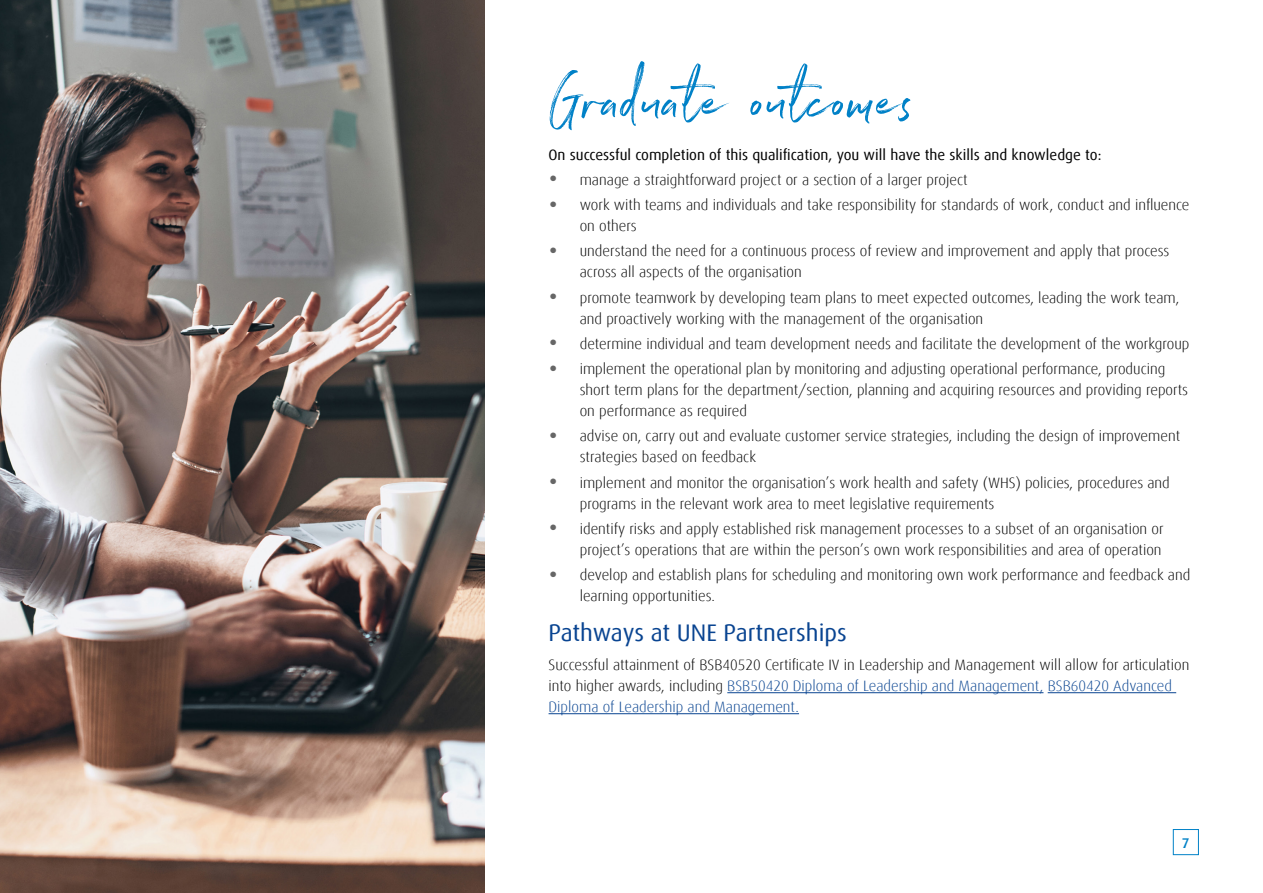
<style>
.page{position:relative;width:1263px;height:893px;background:#fff}
.page>*{position:absolute;margin:0;border:0;box-sizing:border-box;transform-origin:0 0}
.t1{font:69px "Northwell Alt";letter-spacing:.03em;color:#0081c7}
.t2{font:24px "Dax";color:#094491}
.t3{font:300 15px/21px "Dax";color:#000}
.t4{font:15px "Dax";color:#000}
.t5{font:500 14.1px "Dax";color:#0081c7}
.s1{font-weight:400;font-size:29.7px;color:#666}
.s2{color:#094491}
</style>
<div class="page">
<div style="left:1173px;top:829px;width:26px;height:26px;border:1px solid #0081c7"></div>
<img style="left:0;top:0;width:485px;height:893px">
<hr style="left:727px;top:692px;width:316px;height:1px;background:#094491">
<hr style="left:1048px;top:692px;width:128px;height:1px;background:#094491">
<hr style="left:549px;top:713px;width:250px;height:1px;background:#094491">
<p class="t1" style="left:549px;top:51px;width:368px">Graduate outcomes</p>
<p class="t4" style="left:549px;top:146px;width:554px">On successful completion of this qualification, you will have the skills and knowledge to:</p>
<p class="t3" style="left:549px;top:169px;width:421px"><span class="s1">•</span> manage a straightforward project or a section of a larger project</p>
<p class="t3" style="left:580px;top:195px;width:611px;text-indent:-31px"><span class="s1">•</span> work with teams and individuals and take responsibility for standards of work, conduct and influence on others</p>
<p class="t3" style="left:580px;top:241px;width:591px;text-indent:-31px"><span class="s1">•</span> understand the need for a continuous process of review and improvement and apply that process across all aspects of the organisation</p>
<p class="t3" style="left:580px;top:287px;width:601px;text-indent:-31px"><span class="s1">•</span> promote teamwork by developing team plans to meet expected outcomes, leading the work team, and proactively working with the management of the organisation</p>
<p class="t3" style="left:549px;top:333px;width:642px"><span class="s1">•</span> determine individual and team development needs and facilitate the development of the workgroup</p>
<p class="t3" style="left:580px;top:359px;width:610px;text-indent:-31px"><span class="s1">•</span> implement the operational plan by monitoring and adjusting operational performance, producing short term plans for the department/section, planning and acquiring resources and providing reports on performance as required</p>
<p class="t3" style="left:580px;top:426px;width:602px;text-indent:-31px"><span class="s1">•</span> advise on, carry out and evaluate customer service strategies, including the design of improvement strategies based on feedback</p>
<p class="t3" style="left:580px;top:472px;width:592px;text-indent:-31px"><span class="s1">•</span> implement and monitor the organisation’s work health and safety (WHS) policies, procedures and programs in the relevant work area to meet legislative requirements</p>
<p class="t3" style="left:549px;top:518px;width:616px;text-align:right"><span class="s1">•</span> identify risks and apply established risk management processes to a subset of an organisation or project’s operations that are within the person’s own work responsibilities and area of operation</p>
<p class="t3" style="left:580px;top:565px;width:612px;text-indent:-31px"><span class="s1">•</span> develop and establish plans for scheduling and monitoring own work performance and feedback and learning opportunities.</p>
<p class="t2" style="left:549px;top:619px;width:300px">Pathways at UNE Partnerships</p>
<p class="t3" style="left:549px;top:655px;width:642px">Successful attainment of BSB40520 Certificate IV in Leadership and Management will allow for articulation into higher awards, including <span class="s2">BSB50420 Diploma of Leadership and Management, BSB60420 Advanced<br>Diploma of Leadership and Management.</span></p>
<p class="t5" style="left:1182px;top:835px;width:9px">7</p>
</div>
